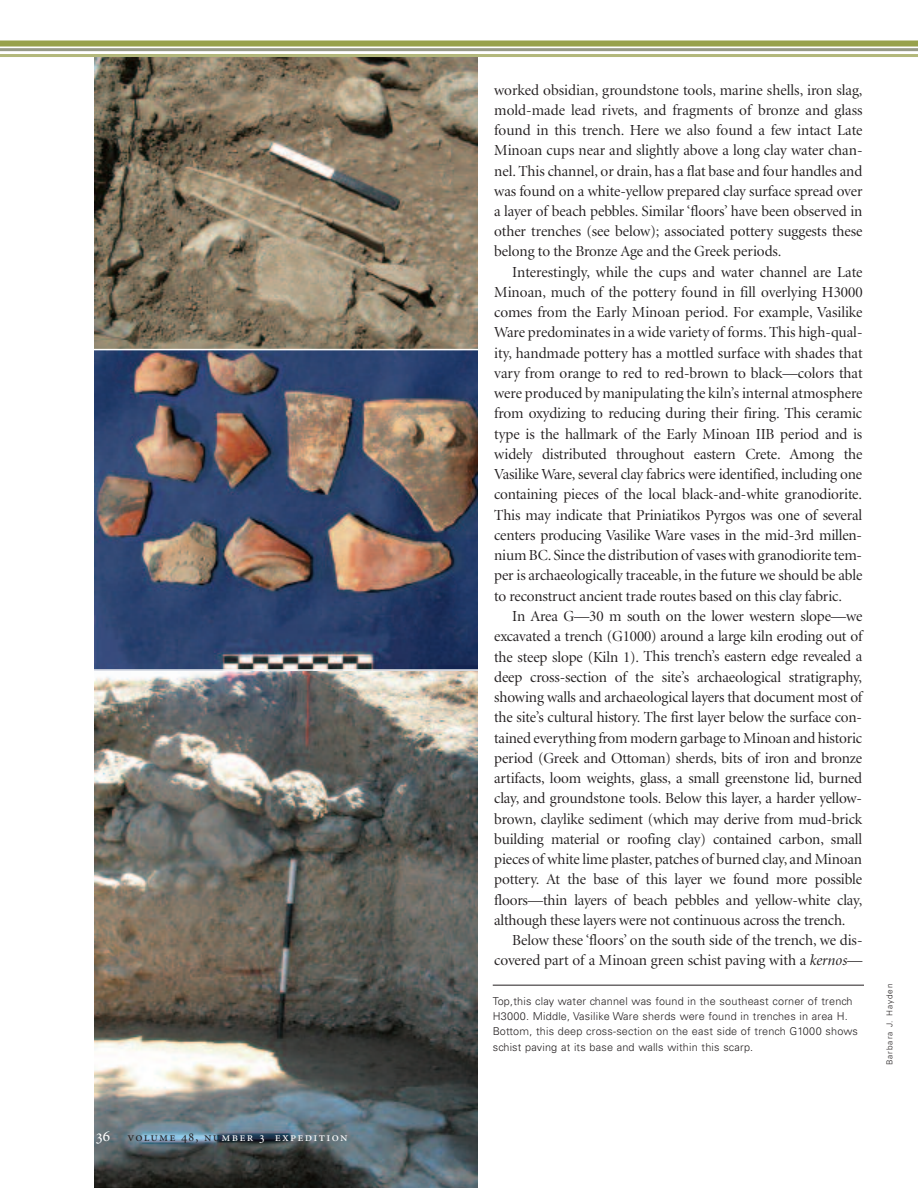
<style>
.page{position:relative;width:918px;height:1188px;background:#fff}
.page>*{position:absolute;margin:0;border:0;box-sizing:border-box;transform-origin:0 0}
.t1{font:15.3px/20.2px "Minion Display";letter-spacing:-.005em;color:#231f20;text-align:justify}
.t2{font:12.75px "Minion Regular SC";letter-spacing:.1em;color:#fff}
.t3{font:300 10.8px/15.3px "Univers";letter-spacing:.015em;color:#231f20}
.t4{font:300 8.25px "Univers";letter-spacing:.11em;color:#231f20}
.s1{font-size:16.5px}
.s2{color:#231f20}
.s3{font-style:italic}
</style>
<div class="page">
<img style="left:94px;top:57px;width:384px;height:502px">
<img style="left:94px;top:559px;width:384px;height:629px">
<hr style="left:493px;top:985px;width:371px;height:1px;background:#231f20">
<hr style="left:86px;top:349px;width:397px;height:1px;background:#fff">
<hr style="left:87px;top:669px;width:397px;height:2px;background:#fff">
<hr style="left:0;top:48px;width:918px;height:3px;background:#979a87">
<hr style="left:0;top:54px;width:918px;height:3px;background:#b3b87b">
<div style="left:0;top:40px;width:918px;height:6px;background:#98a14c"></div>
<p class="t2" style="left:96px;top:1132px;width:253px"><span class="s1">36</span> <span class="s2">volume 48, nu</span>mber 3 expedition</p>
<p class="t1" style="left:494px;top:81px;width:370px">worked obsidian, groundstone tools, marine shells, iron slag, mold-made lead rivets, and fragments of bronze and glass found in this trench. Here we also found a few intact Late Minoan cups near and slightly above a long clay water chan&shy;nel. This channel, or drain, has a flat base and four handles and was found on a white-yellow prepared clay surface spread over a layer of beach pebbles. Similar ‘floors’ have been observed in other trenches (see below); associated pottery suggests these belong to the Bronze Age and the Greek periods.</p>
<p class="t1" style="left:494px;top:263px;width:370px;text-indent:18px">Interestingly, while the cups and water channel are Late Minoan, much of the pottery found in fill overlying H3000 comes from the Early Minoan period. For example, Vasilike Ware predominates in a wide variety of forms. This high-qual&shy;ity, handmade pottery has a mottled surface with shades that vary from orange to red to red-brown to black—colors that were produced by manipulating the kiln’s internal atmosphere from oxydizing to reducing during their firing. This ceramic type is the hallmark of the Early Minoan IIB period and is widely distributed throughout eastern Crete. Among the Vasilike Ware, several clay fabrics were identified, including one containing pieces of the local black-and-white granodiorite.<br>This may indicate that Priniatikos Pyrgos was one of several centers producing Vasilike Ware vases in the mid-3rd millen&shy;nium BC. Since the distribution of vases with granodiorite tem&shy;per is archaeologically traceable, in the future we should be able to reconstruct ancient trade routes based on this clay fabric.</p>
<p class="t1" style="left:494px;top:607px;width:370px;text-indent:18px">In Area G—30 m south on the lower western slope—we excavated a trench (G1000) around a large kiln eroding out of the steep slope (Kiln 1). This trench’s eastern edge revealed a deep cross-section of the site’s archaeological stratigraphy, showing walls and archaeological layers that document most of the site’s cultural history. The first layer below the surface con&shy;tained everything from modern garbage to Minoan and historic period (Greek and Ottoman) sherds, bits of iron and bronze artifacts, loom weights, glass, a small greenstone lid, burned clay, and groundstone tools. Below this layer, a harder yellow&shy;brown, claylike sediment (which may derive from mud-brick building material or roofing clay) contained carbon, small pieces of white lime plaster, patches of burned clay, and Minoan pottery. At the base of this layer we found more possible floors—thin layers of beach pebbles and yellow-white clay, although these layers were not continuous across the trench.</p>
<p class="t1" style="left:494px;top:931px;width:370px;text-align:right">Below these ‘floors’ on the south side of the trench, we dis&shy;covered part of a Minoan green schist paving with a <span class="s3">kernos</span>—</p>
<p class="t3" style="left:493px;top:994px;width:367px">Top,this clay water channel was found in the southeast corner of trench H3000. Middle, Vasilike Ware sherds were found in trenches in area H.<br>Bottom, this deep cross-section on the east side of trench G1000 shows schist paving at its base and walls within this scarp.</p>
<p class="t4" style="left:887px;top:1065px;width:83px;rotate:-90deg">Barbara J. Hayden</p>
</div>
